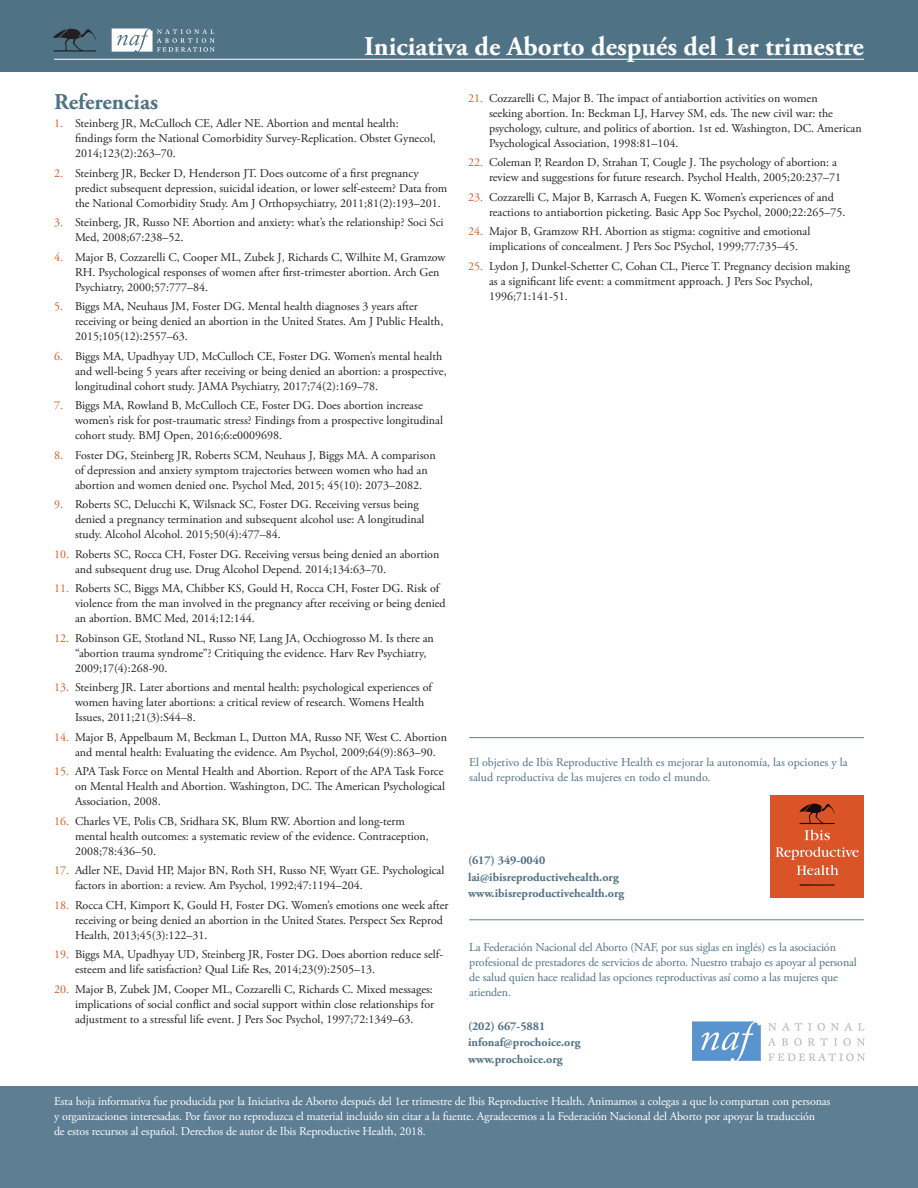
<style>
.page{position:relative;width:918px;height:1188px;background:#fff}
.page>*{position:absolute;margin:0;border:0;box-sizing:border-box;transform-origin:0 0}
.t1{font:700 27px "Adobe Garamond Pro";color:#fff}
.header_1{font:700 22.5px "Adobe Garamond Pro";color:#507285}
.t2{font:12px/15px "Adobe Garamond Pro";color:#231f20}
.body_paragraph{font:12px/15px "Adobe Garamond Pro";letter-spacing:-.01em;color:#fff}
.body_paragraph-2{font:12px/15px "Adobe Garamond Pro";letter-spacing:-.01em;color:#507285}
.body_paragraph-3{font:700 12px/16.5px "Adobe Garamond Pro";color:#507285}
.s1{color:#d25d27}
</style>
<div class="page">
<div style="left:0;top:0;width:918px;height:72px;background:#507285"></div>
<hr style="left:54px;top:59px;width:810px;height:1px;background:#fff">
<svg style="left:53px;top:29px;width:43px;height:23px"></svg>
<svg style="left:112px;top:28px;width:103px;height:24px"></svg>
<div style="left:0;top:1087px;width:918px;height:101px;background:#5e7e94"></div>
<div style="left:770px;top:795px;width:94px;height:102px;background:#da5427"></div>
<svg style="left:805px;top:830px;width:25px;height:11px"></svg>
<svg style="left:776px;top:847px;width:83px;height:28px"></svg>
<svg style="left:799px;top:804px;width:36px;height:20px"></svg>
<svg style="left:799px;top:884px;width:36px;height:2px"></svg>
<hr style="left:469px;top:919px;width:395px;height:1px;background:#5e7e94">
<hr style="left:469px;top:737px;width:395px;height:1px;background:#5e7e94">
<img style="left:693px;top:1021px;width:171px;height:40px">
<h1 class="t1" style="left:364px;top:31px;width:501px">Iniciativa de Aborto después del 1er trimestre</h1>
<p class="header_1" style="left:54px;top:89px;width:106px">Referencias</p>
<p class="t2" style="left:75px;top:116px;width:362px;text-indent:-21px"><span class="s1">1.</span> Steinberg JR, McCulloch CE, Adler NE. Abortion and mental health: findings form the National Comorbidity Survey-Replication. Obstet Gynecol,<br>2014;123(2):263–70.</p>
<p class="t2" style="left:75px;top:166px;width:374px;text-indent:-21px"><span class="s1">2.</span> Steinberg JR, Becker D, Henderson JT. Does outcome of a first pregnancy predict subsequent depression, suicidal ideation, or lower self-esteem? Data from the National Comorbidity Study. Am J Orthopsychiatry, 2011;81(2):193–201.</p>
<p class="t2" style="left:75px;top:215px;width:370px;text-indent:-21px"><span class="s1">3.</span> Steinberg, JR, Russo NF. Abortion and anxiety: what’s the relationship? Soci Sci<br>Med, 2008;67:238–52.</p>
<p class="t2" style="left:75px;top:250px;width:372px;text-indent:-21px"><span class="s1">4.</span> Major B, Cozzarelli C, Cooper ML, Zubek J, Richards C, Wilhite M, Gramzow<br>RH. Psychological responses of women after first-trimester abortion. Arch Gen<br>Psychiatry, 2000;57:777–84.</p>
<p class="t2" style="left:75px;top:299px;width:370px;text-indent:-21px"><span class="s1">5.</span> Biggs MA, Neuhaus JM, Foster DG. Mental health diagnoses 3 years after receiving or being denied an abortion in the United States. Am J Public Health,<br>2015;105(12):2557–63.</p>
<p class="t2" style="left:75px;top:349px;width:373px;text-indent:-21px"><span class="s1">6.</span> Biggs MA, Upadhyay UD, McCulloch CE, Foster DG. Women’s mental health and well-being 5 years after receiving or being denied an abortion: a prospective, longitudinal cohort study. JAMA Psychiatry, 2017;74(2):169–78.</p>
<p class="t2" style="left:75px;top:398px;width:370px;text-indent:-21px"><span class="s1">7.</span> Biggs MA, Rowland B, McCulloch CE, Foster DG. Does abortion increase women’s risk for post-traumatic stress? Findings from a prospective longitudinal cohort study. BMJ Open, 2016;6:e0009698.</p>
<p class="t2" style="left:75px;top:448px;width:362px;text-indent:-21px"><span class="s1">8.</span> Foster DG, Steinberg JR, Roberts SCM, Neuhaus J, Biggs MA. A comparison of depression and anxiety symptom trajectories between women who had an abortion and women denied one. Psychol Med, 2015; 45(10): 2073–2082.</p>
<p class="t2" style="left:75px;top:497px;width:351px;text-indent:-21px"><span class="s1">9.</span> Roberts SC, Delucchi K, Wilsnack SC, Foster DG. Receiving versus being denied a pregnancy termination and subsequent alcohol use: A longitudinal study. Alcohol Alcohol. 2015;50(4):477–84.</p>
<p class="t2" style="left:75px;top:547px;width:366px;text-indent:-21px"><span class="s1">10.</span> Roberts SC, Rocca CH, Foster DG. Receiving versus being denied an abortion and subsequent drug use. Drug Alcohol Depend. 2014;134:63–70.</p>
<p class="t2" style="left:75px;top:581px;width:372px;text-indent:-21px"><span class="s1">11.</span> Roberts SC, Biggs MA, Chibber KS, Gould H, Rocca CH, Foster DG. Risk of violence from the man involved in the pregnancy after receiving or being denied an abortion. BMC Med, 2014;12:144.</p>
<p class="t2" style="left:75px;top:631px;width:360px;text-indent:-21px"><span class="s1">12.</span> Robinson GE, Stotland NL, Russo NF, Lang JA, Occhiogrosso M. Is there an “abortion trauma syndrome”? Critiquing the evidence. Harv Rev Psychiatry,<br>2009;17(4):268-90.</p>
<p class="t2" style="left:75px;top:680px;width:359px;text-indent:-21px"><span class="s1">13.</span> Steinberg JR. Later abortions and mental health: psychological experiences of women having later abortions: a critical review of research. Womens Health<br>Issues, 2011;21(3):S44–8.</p>
<p class="t2" style="left:75px;top:730px;width:374px;text-indent:-21px"><span class="s1">14.</span> Major B, Appelbaum M, Beckman L, Dutton MA, Russo NF, West C. Abortion and mental health: Evaluating the evidence. Am Psychol, 2009;64(9):863–90.</p>
<p class="t2" style="left:75px;top:764px;width:372px;text-indent:-21px"><span class="s1">15.</span> APA Task Force on Mental Health and Abortion. Report of the APA Task Force on Mental Health and Abortion. Washington, DC. The American Psychological<br>Association, 2008.</p>
<p class="t2" style="left:75px;top:814px;width:355px;text-indent:-21px"><span class="s1">16.</span> Charles VE, Polis CB, Sridhara SK, Blum RW. Abortion and long-term mental health outcomes: a systematic review of the evidence. Contraception,<br>2008;78:436–50.</p>
<p class="t2" style="left:75px;top:863px;width:371px;text-indent:-21px"><span class="s1">17.</span> Adler NE, David HP, Major BN, Roth SH, Russo NF, Wyatt GE. Psychological factors in abortion: a review. Am Psychol, 1992;47:1194–204.</p>
<p class="t2" style="left:75px;top:898px;width:375px;text-indent:-21px"><span class="s1">18.</span> Rocca CH, Kimport K, Gould H, Foster DG. Women’s emotions one week after receiving or being denied an abortion in the United States. Perspect Sex Reprod<br>Health, 2013;45(3):122–31.</p>
<p class="t2" style="left:75px;top:947px;width:370px;text-indent:-21px"><span class="s1">19.</span> Biggs MA, Upadhyay UD, Steinberg JR, Foster DG. Does abortion reduce self&shy;esteem and life satisfaction? Qual Life Res, 2014;23(9):2505–13.</p>
<p class="t2" style="left:75px;top:982px;width:361px;text-align:justify;text-indent:-21px"><span class="s1">20.</span> Major B, Zubek JM, Cooper ML, Cozzarelli C, Richards C. Mixed messages: implications of social conflict and social support within close relationships for adjustment to a stressful life event. J Pers Soc Psychol, 1997;72:1349–63.</p>
<p class="t2" style="left:489px;top:91px;width:374px;text-indent:-21px"><span class="s1">21.</span> Cozzarelli C, Major B. The impact of antiabortion activities on women<br>seeking abortion. In: Beckman LJ, Harvey SM, eds. The new civil war: the psychology, culture, and politics of abortion. 1st ed. Washington, DC. American Psychological Association, 1998:81–104.</p>
<p class="t2" style="left:489px;top:155px;width:354px;text-indent:-21px"><span class="s1">22.</span> Coleman P, Reardon D, Strahan T, Cougle J. The psychology of abortion: a review and suggestions for future research. Psychol Health, 2005;20:237–71</p>
<p class="t2" style="left:489px;top:190px;width:358px;text-indent:-21px"><span class="s1">23.</span> Cozzarelli C, Major B, Karrasch A, Fuegen K. Women’s experiences of and reactions to antiabortion picketing. Basic App Soc Psychol, 2000;22:265–75.</p>
<p class="t2" style="left:489px;top:224px;width:323px;text-indent:-21px"><span class="s1">24.</span> Major B, Gramzow RH. Abortion as stigma: cognitive and emotional implications of concealment. J Pers Soc PSychol, 1999;77:735–45.</p>
<p class="t2" style="left:489px;top:259px;width:363px;text-indent:-21px"><span class="s1">25.</span> Lydon J, Dunkel-Schetter C, Cohan CL, Pierce T. Pregnancy decision making as a significant life event: a commitment approach. J Pers Soc Psychol,<br>1996;71:141-51.</p>
<p class="body_paragraph-2" style="left:469px;top:755px;width:380px">El objetivo de Ibis Reproductive Health es mejorar la autonomía, las opciones y la salud reproductiva de las mujeres en todo el mundo.</p>
<p class="body_paragraph-3" style="left:468px;top:852px;width:158px">(617) 349-0040 lai@ibisreproductivehealth.org www.ibisreproductivehealth.org</p>
<p class="body_paragraph-2" style="left:469px;top:940px;width:389px">La Federación Nacional del Aborto (NAF, por sus siglas en inglés) es la asociación profesional de prestadores de servicios de aborto. Nuestro trabajo es apoyar al personal de salud quien hace realidad las opciones reproductivas así como a las mujeres que atienden.</p>
<p class="body_paragraph-3" style="left:468px;top:1018px;width:114px">(202) 667-5881 infonaf@prochoice.org www.prochoice.org</p>
<p class="body_paragraph" style="left:54px;top:1094px;width:778px">Esta hoja informativa fue producida por la Iniciativa de Aborto después del 1er trimestre de Ibis Reproductive Health. Animamos a colegas a que lo compartan con personas y organizaciones interesadas. Por favor no reproduzca el material incluido sin citar a la fuente. Agradecemos a la Federación Nacional del Aborto por apoyar la traducción<br>de estos recursos al español. Derechos de autor de Ibis Reproductive Health, 2018.</p>
</div>
